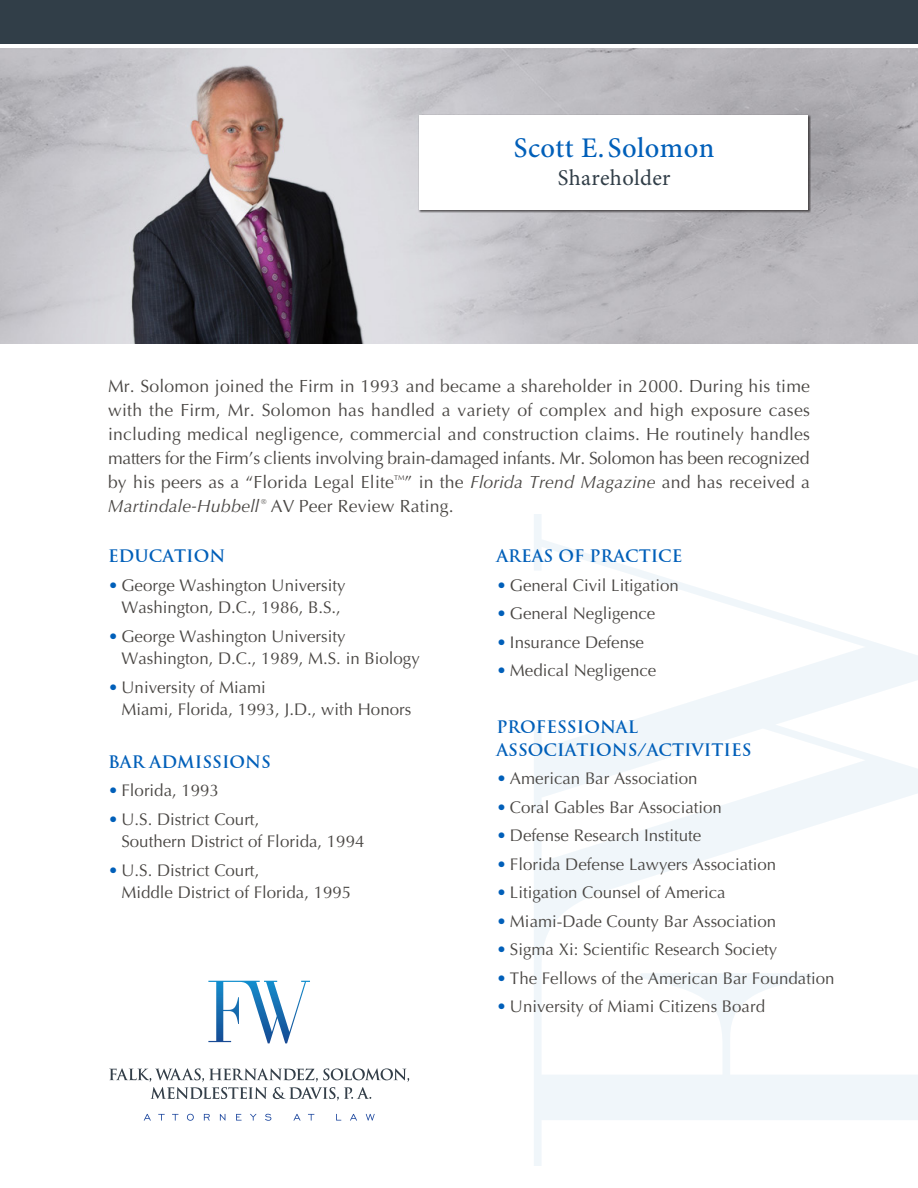
<style>
.page{position:relative;width:918px;height:1188px;background:#fff}
.page>*{position:absolute;margin:0;border:0;box-sizing:border-box;transform-origin:0 0}
.t1{font:500 28.5px "Minion Pro";letter-spacing:.015em;color:#005fb9}
.t2{font:22.5px "Minion Pro";letter-spacing:.015em;color:#313e48}
.t3{font:17.7px/24px "Optima";letter-spacing:.01em;color:#4a4744;text-align:justify}
.t4{font:italic 17.7px "Optima";letter-spacing:.01em;color:#4a4744}
.t5{font:16.8px/22.5px "Optima";color:#4a4744}
.t6{font:700 16.8px/22.5px "Trajan";color:#005fb9}
.t7{font:7.2px "Optima";color:#4a4744}
.s1{font-style:italic}
.s2{color:#005fb9}
</style>
<div class="page">
<img style="left:0;top:48px;width:918px;height:295px">
<svg style="left:534px;top:515px;width:384px;height:650px"></svg>
<div style="left:0;top:0;width:918px;height:44px;background:#313e48"></div>
<div style="left:419px;top:114px;width:392px;height:99px;background:#231f20;opacity:.7"></div>
<div style="left:419px;top:115px;width:389px;height:94px;background:#fff"></div>
<svg style="left:109px;top:1068px;width:300px;height:33px"></svg>
<svg style="left:208px;top:981px;width:102px;height:62px"></svg>
<svg style="left:144px;top:1114px;width:7px;height:7px"></svg>
<svg style="left:158px;top:1114px;width:7px;height:7px"></svg>
<svg style="left:172px;top:1114px;width:6px;height:7px"></svg>
<svg style="left:187px;top:1114px;width:7px;height:7px"></svg>
<svg style="left:204px;top:1114px;width:6px;height:7px"></svg>
<svg style="left:220px;top:1114px;width:5px;height:7px"></svg>
<svg style="left:236px;top:1114px;width:6px;height:7px"></svg>
<svg style="left:250px;top:1114px;width:7px;height:7px"></svg>
<svg style="left:265px;top:1114px;width:6px;height:7px"></svg>
<svg style="left:293px;top:1114px;width:8px;height:7px"></svg>
<svg style="left:308px;top:1114px;width:6px;height:7px"></svg>
<svg style="left:336px;top:1114px;width:5px;height:7px"></svg>
<svg style="left:350px;top:1114px;width:7px;height:7px"></svg>
<svg style="left:366px;top:1114px;width:9px;height:7px"></svg>
<h1 class="t1" style="left:514px;top:128px;width:202px">Scott E. Solomon</h1>
<h2 class="t2" style="left:558px;top:163px;width:114px">Shareholder</h2>
<p class="t3" style="left:108px;top:374px;width:704px">Mr. Solomon joined the Firm in 1993 and became a shareholder in 2000. During his time with the Firm, Mr. Solomon has handled a variety of complex and high exposure cases including medical negligence, commercial and construction claims. He routinely handles matters for the Firm’s clients involving brain-damaged infants. Mr. Solomon has been recognized by his peers as a “Florida Legal Elite</p>
<p class="t7" style="left:394px;top:473px;width:12px">TM</p>
<p class="t3" style="left:405px;top:470px;width:407px">” in the <span class="s1">Florida Trend Magazine</span> and has received a</p>
<p class="t4" style="left:108px;top:496px;width:153px">Martindale-Hubbell</p>
<p class="t7" style="left:261px;top:497px;width:7px">®</p>
<p class="t3" style="left:271px;top:494px;width:185px">AV Peer Review Rating.</p>
<p class="t6" style="left:108px;top:545px;width:119px">EDUCATION</p>
<p class="t5" style="left:108px;top:574px;width:239px;text-align:center"><span class="s2">•</span> George Washington University<br>Washington, D.C., 1986, B.S.,</p>
<p class="t5" style="left:122px;top:625px;width:300px;text-indent:-14px"><span class="s2">•</span> George Washington University<br>Washington, D.C., 1989, M.S. in Biology</p>
<p class="t5" style="left:122px;top:676px;width:291px;text-indent:-14px"><span class="s2">•</span> University of Miami<br>Miami, Florida, 1993, J.D., with Honors</p>
<p class="t6" style="left:108px;top:751px;width:165px">BAR ADMISSIONS</p>
<p class="t5" style="left:108px;top:780px;width:113px"><span class="s2">•</span> Florida, 1993</p>
<p class="t5" style="left:122px;top:808px;width:244px;text-indent:-14px"><span class="s2">•</span> U.S. District Court,<br>Southern District of Florida, 1994</p>
<p class="t5" style="left:122px;top:859px;width:231px;text-indent:-14px"><span class="s2">•</span> U.S. District Court,<br>Middle District of Florida, 1995</p>
<p class="t6" style="left:496px;top:545px;width:187px">AREAS OF PRACTICE</p>
<p class="t5" style="left:496px;top:574px;width:184px"><span class="s2">•</span> General Civil Litigation</p>
<p class="t5" style="left:496px;top:603px;width:160px"><span class="s2">•</span> General Negligence</p>
<p class="t5" style="left:496px;top:631px;width:149px"><span class="s2">•</span> Insurance Defense</p>
<p class="t5" style="left:496px;top:660px;width:161px"><span class="s2">•</span> Medical Negligence</p>
<p class="t6" style="left:496px;top:716px;width:257px">PROFESSIONAL<br>ASSOCIATIONS/ACTIVITIES</p>
<p class="t5" style="left:496px;top:768px;width:203px"><span class="s2">•</span> American Bar Association</p>
<p class="t5" style="left:496px;top:796px;width:227px"><span class="s2">•</span> Coral Gables Bar Association</p>
<p class="t5" style="left:496px;top:825px;width:206px"><span class="s2">•</span> Defense Research Institute</p>
<p class="t5" style="left:496px;top:853px;width:281px"><span class="s2">•</span> Florida Defense Lawyers Association</p>
<p class="t5" style="left:496px;top:882px;width:231px"><span class="s2">•</span> Litigation Counsel of America</p>
<p class="t5" style="left:496px;top:910px;width:281px"><span class="s2">•</span> Miami-Dade County Bar Association</p>
<p class="t5" style="left:496px;top:939px;width:282px"><span class="s2">•</span> Sigma Xi: Scientific Research Society</p>
<p class="t5" style="left:496px;top:967px;width:340px"><span class="s2">•</span> The Fellows of the American Bar Foundation</p>
<p class="t5" style="left:496px;top:996px;width:270px"><span class="s2">•</span> University of Miami Citizens Board</p>
</div>
